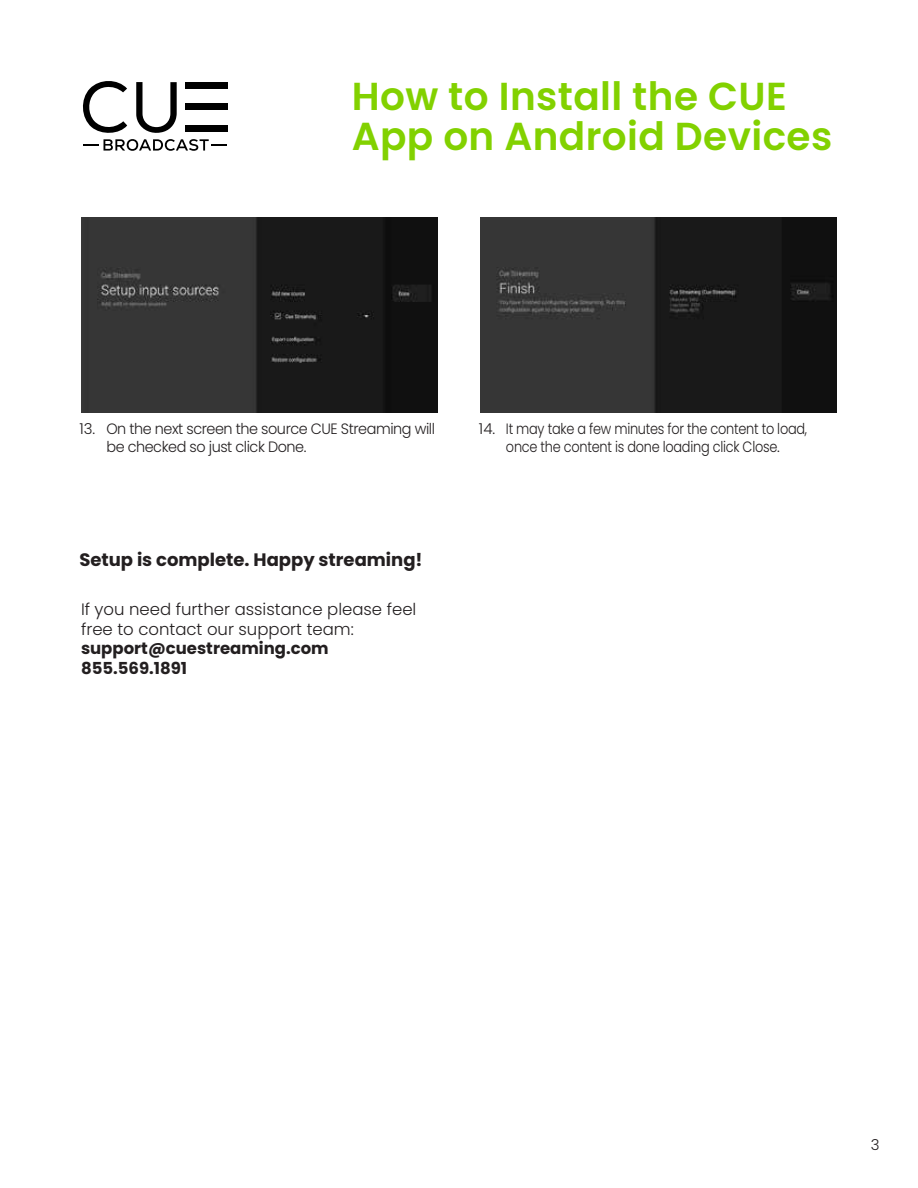
<style>
.page{position:relative;width:918px;height:1188px;background:#fff}
.page>*{position:absolute;margin:0;border:0;box-sizing:border-box;transform-origin:0 0}
.t1{font:600 39px/40.5px "Poppins";letter-spacing:.01em;color:#82d100}
.t2{font:700 18px "Poppins";color:#231f20}
.t3{font:300 16.5px/19.8px "Poppins";color:#231f20}
.t4{font:700 16.5px/19.8px "Poppins";color:#231f20}
.t5{font:300 15px/18px "Poppins";letter-spacing:-.02em;color:#231f20}
</style>
<div class="page">
<img style="left:481px;top:217px;width:356px;height:196px">
<img style="left:81px;top:217px;width:356px;height:196px">
<div style="left:185px;top:125px;width:43px;height:7px;background:#000"></div>
<div style="left:185px;top:82px;width:43px;height:6px;background:#000"></div>
<div style="left:185px;top:103px;width:43px;height:7px;background:#000"></div>
<svg style="left:83px;top:81px;width:144px;height:70px"></svg>
<h1 class="t1" style="left:352px;top:76px;width:482px">How to Install the CUE<br>App on Android Devices</h1>
<p class="t5" style="left:106px;top:420px;width:330px;text-indent:-27px">13. On the next screen the source CUE Streaming will be checked so just click Done.</p>
<p class="t5" style="left:479px;top:420px;width:330px;text-align:center">14. It may take a few minutes for the content to load, once the content is done loading click Close.</p>
<p class="t2" style="left:79px;top:549px;width:345px">Setup is complete. Happy streaming!</p>
<p class="t3" style="left:81px;top:599px;width:337px">If you need further assistance please feel free to contact our support team:</p>
<p class="t4" style="left:81px;top:639px;width:249px">support@cuestreaming.com<br>855.569.1891</p>
<p class="t5" style="left:871px;top:1136px;width:10px">3</p>
</div>
